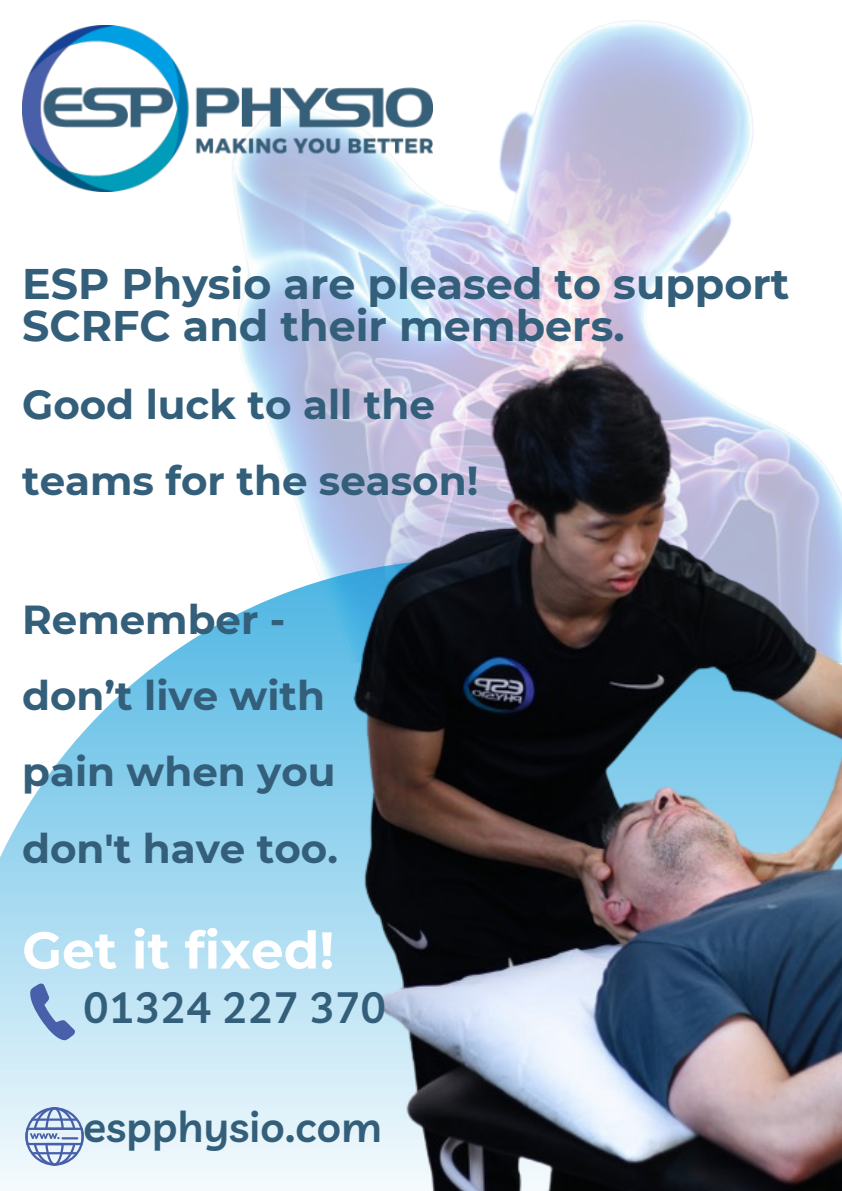
<style>
.page{position:relative;width:842px;height:1191px;background:#fff}
.page>*{position:absolute;margin:0;border:0;box-sizing:border-box;transform-origin:0 0}
.t1{font:700 51.8px "Montserrat";color:#fff}
.t2{font:700 42.8px/42.4px "Montserrat";color:#345f7b}
.t3{font:600 42.8px "Livvic";color:#345f7b}
.t4{font:700 40.4px/76.4px "Montserrat";color:#345f7b}
</style>
<div class="page">
<img style="left:234px;top:20px;width:519px;height:501px">
<svg style="left:0;top:587px;width:302px;height:601px"></svg>
<img style="left:302px;top:326px;width:540px;height:865px">
<img style="left:22px;top:26px;width:411px;height:165px">
<svg style="left:29px;top:983px;width:46px;height:58px;background:#9ab8db"></svg>
<svg style="left:25px;top:1107px;width:59px;height:58px;background:#aabbdb"></svg>
<p class="t2" style="left:22px;top:260px;width:769px">ESP Physio are pleased to support<br>SCRFC and their members.</p>
<p class="t4" style="left:22px;top:364px;width:458px">Good luck to all the teams for the season!</p>
<p class="t4" style="left:22px;top:579px;width:317px">Remember - don’t live with pain when you don't have too.</p>
<p class="t1" style="left:22px;top:912px;width:314px">Get it fixed!</p>
<p class="t3" style="left:83px;top:974px;width:304px">01324 227 370</p>
<p class="t3" style="left:83px;top:1093px;width:300px">espphysio.com</p>
</div>
